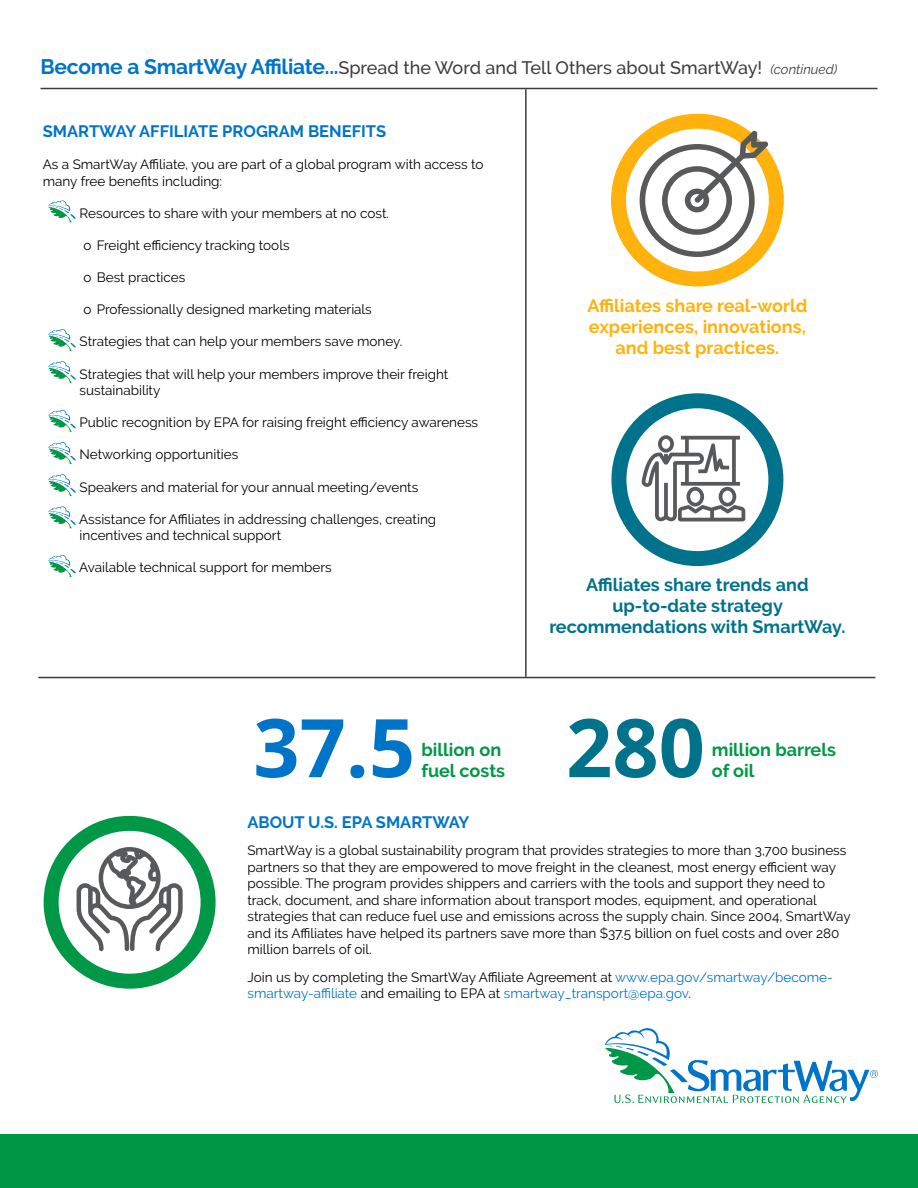
<style>
.page{position:relative;width:918px;height:1188px;background:#fff}
.page>*{position:absolute;margin:0;border:0;box-sizing:border-box;transform-origin:0 0}
.t1{font:700 81px "Open Sans";color:#0074c8}
.t2{font:700 81px "Open Sans";color:#00728c}
.t3{font:500 18px "Raleway";color:#3c3c3c}
.t4{font:700 18px/21px "Raleway";color:#00728c;text-align:center}
.t5{font:700 18px/21px "Raleway";color:#ffb20d;text-align:center}
.t6{font:700 18px "Raleway";color:#009846}
.t7{font:700 16.5px "Raleway";color:#0074c8}
.t8{font:13.5px/16.5px "Raleway";color:#000}
.t9{font:13.5px/16.5px "Raleway";color:#0074c8}
.s1{font-weight:700;font-size:21px;color:#0074c8}
.s2{font-weight:400;font-style:italic;font-size:13.5px}
.s3{color:#000}
</style>
<div class="page">
<hr style="left:525px;top:89px;width:2px;height:588px;background:#3c3c3c">
<div style="left:0;top:1134px;width:918px;height:54px;background:#009846"></div>
<hr style="left:40px;top:88px;width:838px;height:1px;background:#3c3c3c">
<hr style="left:38px;top:677px;width:837px;height:1px;background:#3c3c3c">
<svg style="left:48px;top:200px;width:28px;height:22px"></svg>
<svg style="left:48px;top:329px;width:28px;height:22px"></svg>
<svg style="left:48px;top:361px;width:28px;height:22px"></svg>
<svg style="left:48px;top:410px;width:28px;height:22px"></svg>
<svg style="left:48px;top:442px;width:28px;height:22px"></svg>
<svg style="left:48px;top:474px;width:28px;height:22px"></svg>
<svg style="left:48px;top:506px;width:28px;height:22px"></svg>
<svg style="left:48px;top:555px;width:28px;height:22px"></svg>
<div style="left:611px;top:114px;width:173px;height:173px;border:15px solid #ffb20d;border-radius:50%"></div>
<svg style="left:640px;top:131px;width:128px;height:126px"></svg>
<svg style="left:642px;top:435px;width:103px;height:86px"></svg>
<div style="left:611px;top:393px;width:172px;height:173px;border:15px solid #00728c;border-radius:50%"></div>
<svg style="left:77px;top:847px;width:106px;height:104px"></svg>
<div style="left:44px;top:816px;width:172px;height:173px;border:15px solid #009846;border-radius:50%"></div>
<svg style="left:605px;top:1028px;width:273px;height:75px"></svg>
<p class="t3" style="left:40px;top:57px;width:798px"><span class="s1">Become a SmartWay Affiliate...</span>Spread the Word and Tell Others about SmartWay! <span class="s2">(continued)</span></p>
<h4 class="t7" style="left:43px;top:122px;width:345px">SMARTWAY AFFILIATE PROGRAM BENEFITS</h4>
<p class="t8" style="left:43px;top:156px;width:442px">As a SmartWay Affiliate, you are part of a global program with access to many free benefits including:</p>
<p class="t8" style="left:80px;top:205px;width:311px">Resources to share with your members at no cost.</p>
<p class="t8" style="left:83px;top:237px;width:208px">o Freight efficiency tracking tools</p>
<p class="t8" style="left:83px;top:269px;width:104px">o Best practices</p>
<p class="t8" style="left:83px;top:301px;width:290px">o Professionally designed marketing materials</p>
<p class="t8" style="left:80px;top:333px;width:324px">Strategies that can help your members save money.</p>
<p class="t8" style="left:80px;top:366px;width:370px">Strategies that will help your members improve their freight</p>
<p class="t8" style="left:80px;top:382px;width:82px">sustainability</p>
<p class="t8" style="left:80px;top:414px;width:400px">Public recognition by EPA for raising freight efficiency awareness</p>
<p class="t8" style="left:80px;top:446px;width:160px">Networking opportunities</p>
<p class="t8" style="left:80px;top:479px;width:340px">Speakers and material for your annual meeting/events</p>
<p class="t8" style="left:79px;top:511px;width:359px">Assistance for Affiliates in addressing challenges, creating</p>
<p class="t8" style="left:80px;top:527px;width:203px">incentives and technical support</p>
<p class="t8" style="left:79px;top:559px;width:254px">Available technical support for members</p>
<p class="t5" style="left:587px;top:295px;width:222px">Affiliates share real-world experiences, innovations, and best practices.</p>
<p class="t4" style="left:549px;top:574px;width:297px">Affiliates share trends and up-to-date strategy recommendations with SmartWay.</p>
<p class="t1" style="left:253px;top:691px;width:163px">37.5</p>
<p class="t2" style="left:566px;top:691px;width:140px">280</p>
<p class="t6" style="left:421px;top:739px;width:81px">billion on</p>
<p class="t6" style="left:712px;top:739px;width:126px">million barrels</p>
<p class="t6" style="left:421px;top:760px;width:85px">fuel costs</p>
<p class="t6" style="left:712px;top:760px;width:44px">of oil</p>
<h4 class="t7" style="left:247px;top:813px;width:223px">ABOUT U.S. EPA SMARTWAY</h4>
<p class="t8" style="left:247px;top:842px;width:601px">SmartWay is a global sustainability program that provides strategies to more than 3,700 business</p>
<p class="t8" style="left:247px;top:859px;width:590px">partners so that they are empowered to move freight in the cleanest, most energy efficient way</p>
<p class="t8" style="left:247px;top:875px;width:579px">possible. The program provides shippers and carriers with the tools and support they need to track, document, and share information about transport modes, equipment, and operational</p>
<p class="t8" style="left:247px;top:908px;width:605px">strategies that can reduce fuel use and emissions across the supply chain. Since 2004, SmartWay and its Affiliates have helped its partners save more than $37.5 billion on fuel costs and over 280</p>
<p class="t8" style="left:247px;top:941px;width:126px">million barrels of oil.</p>
<p class="t9" style="left:247px;top:969px;width:587px"><span class="s3">Join us by completing the SmartWay Affiliate Agreement at</span> www.epa.gov/smartway/become&shy;smartway-affiliate <span class="s3">and emailing to EPA at</span> smartway_transport@epa.gov<span class="s3">.</span></p>
</div>
